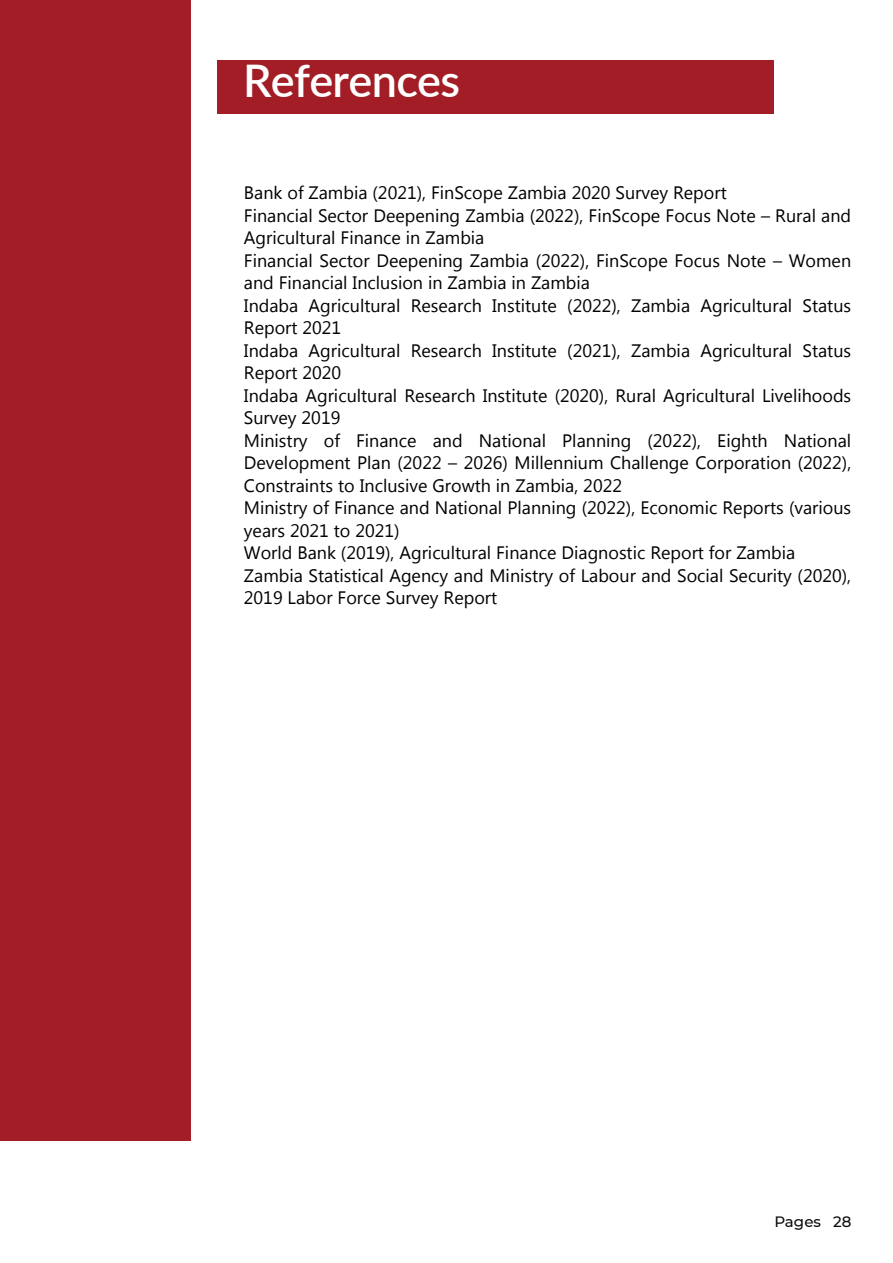
<style>
.page{position:relative;width:893px;height:1263px;background:#fff}
.page>*{position:absolute;margin:0;border:0;box-sizing:border-box;transform-origin:0 0}
.t1{font:600 45px "Lato";letter-spacing:-.015em;color:#fff}
.t2{font:18px/22.5px "Microsoft New Tai Lue";color:#000}
.t3{font:500 15px "Montserrat";color:#0b0b0f}
</style>
<div class="page">
<div style="left:217px;top:60px;width:557px;height:53px;background:#a21d25"></div>
<div style="left:0;top:0;width:191px;height:1140px;background:#a21d25"></div>
<h1 class="t1" style="left:243px;top:48px;width:219px">References</h1>
<p class="t2" style="left:244px;top:183px;width:609px">Bank of Zambia (2021), FinScope Zambia 2020 Survey Report<br>Financial Sector Deepening Zambia (2022), FinScope Focus Note – Rural and Agricultural Finance in Zambia<br>Financial Sector Deepening Zambia (2022), FinScope Focus Note – Women and Financial Inclusion in Zambia in Zambia<br>Indaba Agricultural Research Institute (2022), Zambia Agricultural Status Report 2021<br>Indaba Agricultural Research Institute (2021), Zambia Agricultural Status Report 2020<br>Indaba Agricultural Research Institute (2020), Rural Agricultural Livelihoods Survey 2019<br>Ministry of Finance and National Planning (2022), Eighth National Development Plan (2022 – 2026) Millennium Challenge Corporation (2022), Constraints to Inclusive Growth in Zambia, 2022<br>Ministry of Finance and National Planning (2022), Economic Reports (various years 2021 to 2021)<br>World Bank (2019), Agricultural Finance Diagnostic Report for Zambia Zambia Statistical Agency and Ministry of Labour and Social Security (2020), 2019 Labor Force Survey Report</p>
<p class="t3" style="left:774px;top:1211px;width:79px">Pages 28</p>
</div>
